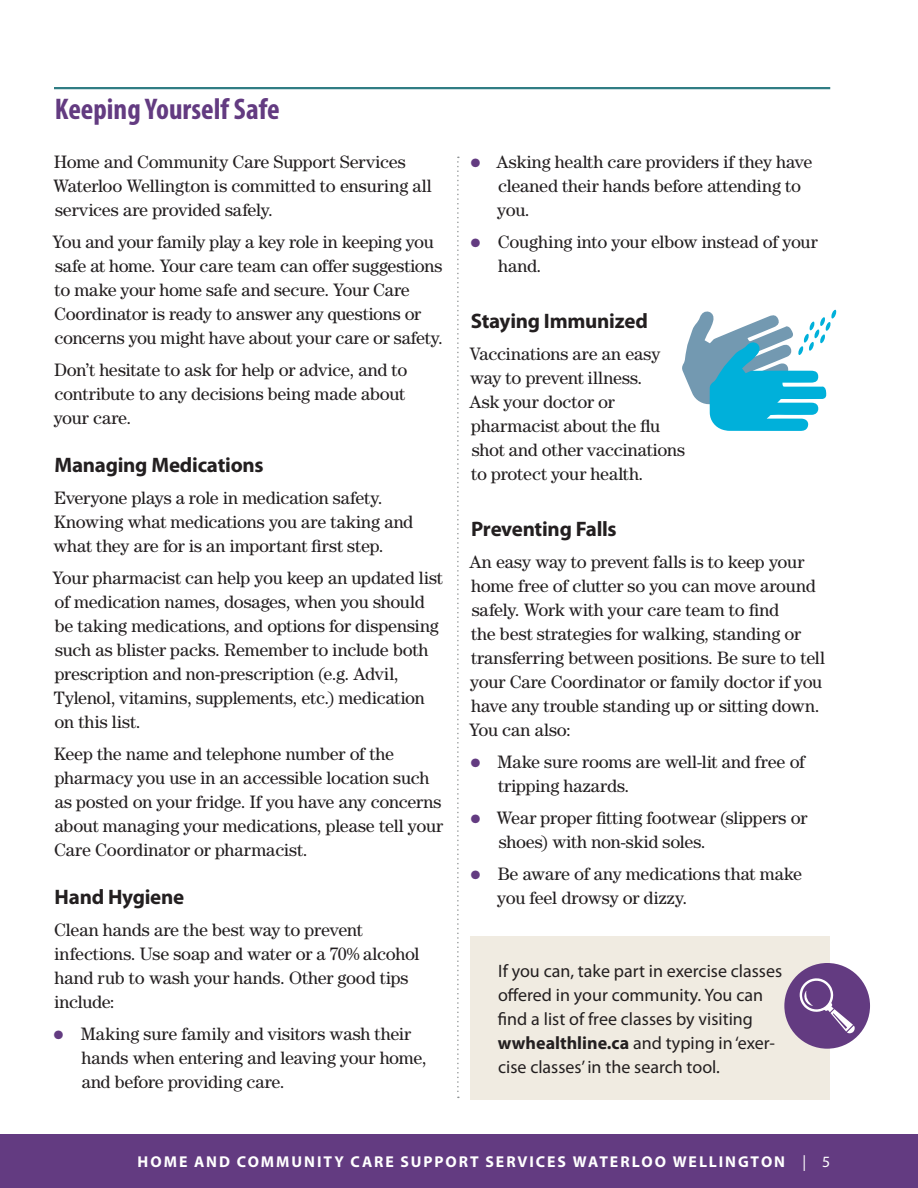
<style>
.page{position:relative;width:918px;height:1188px;background:#fff}
.page>*{position:absolute;margin:0;border:0;box-sizing:border-box;transform-origin:0 0}
.HCC_Hed{font:700 condensed 30px "Myriad Pro";color:#633b81}
.HCC_body{font:700 21px "Myriad Pro";letter-spacing:-.015em;color:#231f20}
.HCC_body-2{font:18px/24px "Century Std";letter-spacing:-.01em;color:#231f20}
.Sidebar_body{font:18px/24px "Myriad Pro";color:#231f20}
.t1{font:700 15.75px "Myriad Pro";letter-spacing:.125em;color:#fff}
.s1{color:#633b81}
.s2{font-weight:700}
.s3{font-weight:400}
</style>
<div class="page">
<div style="left:0;top:1134px;width:918px;height:54px;background:#633b81"></div>
<hr style="left:54px;top:87px;width:776px;height:2px;background:#307d84">
<div style="left:471px;top:936px;width:359px;height:164px;background:#f0ebe1"></div>
<div style="left:784px;top:963px;width:86px;height:86px;background:#633b81;border-radius:50%"></div>
<svg style="left:800px;top:978px;width:55px;height:56px"></svg>
<svg style="left:457px;top:157px;width:2px;height:941px"></svg>
<svg style="left:682px;top:309px;width:155px;height:122px"></svg>
<p class="HCC_Hed" style="left:55px;top:91px;width:227px">Keeping Yourself Safe</p>
<p class="HCC_body-2" style="left:53px;top:150px;width:380px">Home and Community Care Support Services<br>Waterloo Wellington is committed to ensuring all services are provided safely.</p>
<p class="HCC_body-2" style="left:53px;top:230px;width:392px">You and your family play a key role in keeping you safe at home. Your care team can offer suggestions to make your home safe and secure. Your Care Coordinator is ready to answer any questions or concerns you might have about your care or safety.</p>
<p class="HCC_body-2" style="left:54px;top:358px;width:355px">Don’t hesitate to ask for help or advice, and to contribute to any decisions being made about your care.</p>
<p class="HCC_body" style="left:54px;top:451px;width:211px">Managing Medications</p>
<p class="HCC_body-2" style="left:54px;top:486px;width:361px">Everyone plays a role in medication safety.<br>Knowing what medications you are taking and what they are for is an important first step.</p>
<p class="HCC_body-2" style="left:53px;top:566px;width:392px">Your pharmacist can help you keep an updated list of medication names, dosages, when you should be taking medications, and options for dispensing such as blister packs. Remember to include both prescription and non-prescription (e.g. Advil, Tylenol, vitamins, supplements, etc.) medication on this list.</p>
<p class="HCC_body-2" style="left:54px;top:742px;width:391px">Keep the name and telephone number of the pharmacy you use in an accessible location such as posted on your fridge. If you have any concerns about managing your medications, please tell your Care Coordinator or pharmacist.</p>
<p class="HCC_body" style="left:55px;top:883px;width:131px">Hand Hygiene</p>
<p class="HCC_body-2" style="left:54px;top:918px;width:367px">Clean hands are the best way to prevent infections. Use soap and water or a 70% alcohol hand rub to wash your hands. Other good tips include:</p>
<p class="HCC_body-2" style="left:82px;top:1022px;width:347px;text-indent:-28px"><span class="s1">●</span> Making sure family and visitors wash their hands when entering and leaving your home, and before providing care.</p>
<p class="HCC_body-2" style="left:497px;top:150px;width:317px;text-indent:-26px"><span class="s1">●</span> Asking health care providers if they have cleaned their hands before attending to you.</p>
<p class="HCC_body-2" style="left:498px;top:230px;width:321px;text-indent:-27px"><span class="s1">●</span> Coughing into your elbow instead of your hand.</p>
<p class="HCC_body" style="left:471px;top:307px;width:179px">Staying Immunized</p>
<p class="HCC_body-2" style="left:470px;top:342px;width:217px">Vaccinations are an easy way to prevent illness.<br>Ask your doctor or pharmacist about the flu shot and other vaccinations to protect your health.</p>
<p class="HCC_body" style="left:471px;top:515px;width:147px">Preventing Falls</p>
<p class="HCC_body-2" style="left:469px;top:550px;width:357px">An easy way to prevent falls is to keep your home free of clutter so you can move around safely. Work with your care team to find<br>the best strategies for walking, standing or transferring between positions. Be sure to tell your Care Coordinator or family doctor if you have any trouble standing up or sitting down.<br>You can also:</p>
<p class="HCC_body-2" style="left:498px;top:750px;width:309px;text-indent:-27px"><span class="s1">●</span> Make sure rooms are well-lit and free of tripping hazards.</p>
<p class="HCC_body-2" style="left:499px;top:806px;width:310px;text-indent:-28px"><span class="s1">●</span> Wear proper fitting footwear (slippers or shoes) with non-skid soles.</p>
<p class="HCC_body-2" style="left:497px;top:862px;width:307px;text-indent:-26px"><span class="s1">●</span> Be aware of any medications that make you feel drowsy or dizzy.</p>
<p class="Sidebar_body" style="left:498px;top:958px;width:286px">If you can, take part in exercise classes offered in your community. You can find a list of free classes by visiting <span class="s2">wwhealthline.ca</span> and typing in ‘exer&shy;cise classes’ in the search tool.</p>
<p class="t1" style="left:138px;top:1151px;width:694px">HOME AND COMMUNITY CARE SUPPORT SERVICES WATERLOO WELLINGTON <span class="s3">| 5</span></p>
</div>
